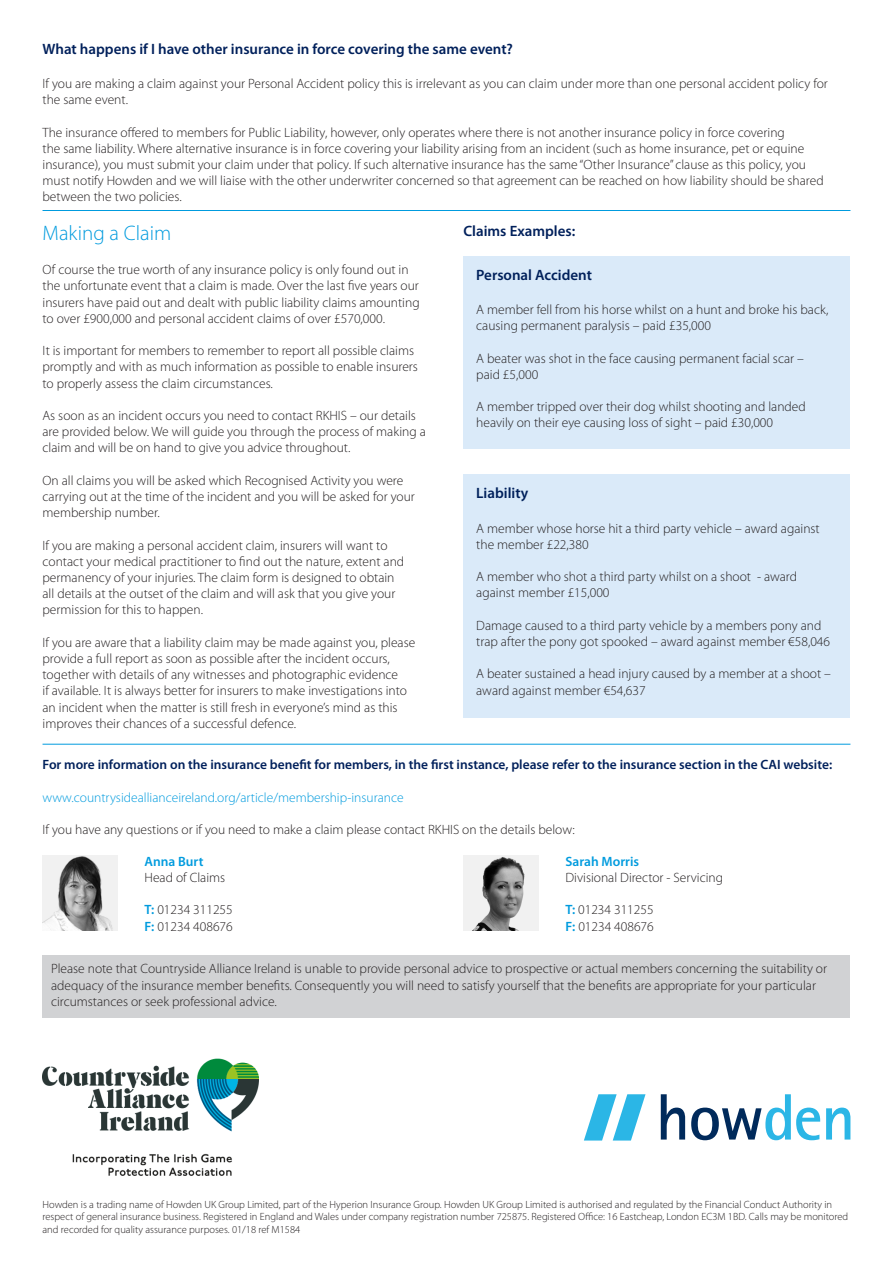
<style>
.page{position:relative;width:893px;height:1263px;background:#fff}
.page>*{position:absolute;margin:0;border:0;box-sizing:border-box;transform-origin:0 0}
.t1{font:300 21px "Myriad Pro";color:#009bde}
.t2{font:600 15px "Myriad Pro";color:#00205b}
.t3{font:300 13.5px/16.2px "Myriad Pro";color:#231f20}
.t4{font:600 13.5px "Myriad Pro";color:#00205b}
.t5{font:300 13.5px "Myriad Pro";color:#009bde}
.t6{font:600 13.5px "Myriad Pro";color:#009bde}
.t7{font:300 10.5px/12.6px "Myriad Pro";color:#231f20}
.s1{font-weight:600;color:#009bde}
</style>
<div class="page">
<div style="left:463px;top:256px;width:387px;height:193px;background:#daeaf9"></div>
<div style="left:43px;top:955px;width:807px;height:62px;background:#d1d2d4"></div>
<div style="left:463px;top:474px;width:387px;height:244px;background:#daeaf9"></div>
<hr style="left:43px;top:744px;width:807px;height:1px;background:#009bde">
<hr style="left:43px;top:210px;width:807px;height:1px;background:#009bde">
<img style="left:43px;top:855px;width:75px;height:76px">
<img style="left:463px;top:855px;width:76px;height:76px">
<img style="left:43px;top:1058px;width:215px;height:118px">
<svg style="left:584px;top:1094px;width:61px;height:46px"></svg>
<svg style="left:661px;top:1094px;width:24px;height:45px"></svg>
<svg style="left:691px;top:1094px;width:129px;height:46px"></svg>
<svg style="left:826px;top:1107px;width:24px;height:32px"></svg>
<p class="t2" style="left:43px;top:39px;width:472px">What happens if I have other insurance in force covering the same event?</p>
<p class="t3" style="left:43px;top:75px;width:787px">If you are making a claim against your Personal Accident policy this is irrelevant as you can claim under more than one personal accident policy for the same event.</p>
<p class="t3" style="left:43px;top:124px;width:783px">The insurance offered to members for Public Liability, however, only operates where there is not another insurance policy in force covering<br>the same liability. Where alternative insurance is in force covering your liability arising from an incident (such as home insurance, pet or equine insurance), you must submit your claim under that policy. If such alternative insurance has the same “Other Insurance” clause as this policy, you must notify Howden and we will liaise with the other underwriter concerned so that agreement can be reached on how liability should be shared between the two policies.</p>
<p class="t1" style="left:43px;top:220px;width:130px">Making a Claim</p>
<p class="t3" style="left:43px;top:261px;width:379px">Of course the true worth of any insurance policy is only found out in the unfortunate event that a claim is made. Over the last five years our insurers have paid out and dealt with public liability claims amounting to over £900,000 and personal accident claims of over £570,000.</p>
<p class="t3" style="left:43px;top:342px;width:377px">It is important for members to remember to report all possible claims promptly and with as much information as possible to enable insurers to properly assess the claim circumstances.</p>
<p class="t3" style="left:43px;top:407px;width:385px">As soon as an incident occurs you need to contact RKHIS – our details are provided below. We will guide you through the process of making a claim and will be on hand to give you advice throughout.</p>
<p class="t3" style="left:43px;top:472px;width:374px">On all claims you will be asked which Recognised Activity you were carrying out at the time of the incident and you will be asked for your membership number.</p>
<p class="t3" style="left:43px;top:537px;width:363px">If you are making a personal accident claim, insurers will want to contact your medical practitioner to find out the nature, extent and permanency of your injuries. The claim form is designed to obtain all details at the outset of the claim and will ask that you give your permission for this to happen.</p>
<p class="t3" style="left:43px;top:634px;width:374px">If you are aware that a liability claim may be made against you, please provide a full report as soon as possible after the incident occurs, together with details of any witnesses and photographic evidence<br>if available. It is always better for insurers to make investigations into an incident when the matter is still fresh in everyone’s mind as this improves their chances of a successful defence.</p>
<p class="t2" style="left:463px;top:221px;width:113px">Claims Examples:</p>
<p class="t2" style="left:476px;top:265px;width:117px">Personal Accident</p>
<p class="t3" style="left:476px;top:301px;width:354px">A member fell from his horse whilst on a hunt and broke his back, causing permanent paralysis – paid £35,000</p>
<p class="t3" style="left:476px;top:350px;width:329px">A beater was shot in the face causing permanent facial scar –</p>
<p class="t3" style="left:476px;top:366px;width:63px">paid £5,000</p>
<p class="t3" style="left:476px;top:398px;width:331px">A member tripped over their dog whilst shooting and landed heavily on their eye causing loss of sight – paid £30,000</p>
<p class="t2" style="left:476px;top:484px;width:54px">Liability</p>
<p class="t3" style="left:476px;top:520px;width:345px">A member whose horse hit a third party vehicle – award against the member £22,380</p>
<p class="t3" style="left:476px;top:568px;width:322px">A member who shot a third party whilst on a shoot - award against member £15,000</p>
<p class="t3" style="left:476px;top:617px;width:355px">Damage caused to a third party vehicle by a members pony and trap after the pony got spooked – award against member €58,046</p>
<p class="t3" style="left:476px;top:666px;width:356px">A beater sustained a head injury caused by a member at a shoot – award against member €54,637</p>
<p class="t4" style="left:43px;top:756px;width:791px">For more information on the insurance benefit for members, in the first instance, please refer to the insurance section in the CAI website:</p>
<p class="t5" style="left:43px;top:789px;width:363px">www.countrysideallianceireland.org/article/membership-insurance</p>
<p class="t3" style="left:43px;top:821px;width:534px">If you have any questions or if you need to make a claim please contact RKHIS on the details below:</p>
<p class="t6" style="left:145px;top:852px;width:60px">Anna Burt</p>
<p class="t3" style="left:145px;top:869px;width:82px">Head of Claims</p>
<p class="t3" style="left:145px;top:901px;width:90px"><span class="s1">T:</span> 01234 311255</p>
<p class="t3" style="left:145px;top:918px;width:90px"><span class="s1">F:</span> 01234 408676</p>
<p class="t6" style="left:566px;top:852px;width:75px">Sarah Morris</p>
<p class="t3" style="left:566px;top:869px;width:159px">Divisional Director - Servicing</p>
<p class="t3" style="left:566px;top:901px;width:90px"><span class="s1">T:</span> 01234 311255</p>
<p class="t3" style="left:566px;top:918px;width:90px"><span class="s1">F:</span> 01234 408676</p>
<p class="t3" style="left:51px;top:961px;width:777px">Please note that Countryside Alliance Ireland is unable to provide personal advice to prospective or actual members concerning the suitability or adequacy of the insurance member benefits. Consequently you will need to satisfy yourself that the benefits are appropriate for your particular circumstances or seek professional advice.</p>
<p class="t7" style="left:43px;top:1198px;width:807px">Howden is a trading name of Howden UK Group Limited, part of the Hyperion Insurance Group. Howden UK Group Limited is authorised and regulated by the Financial Conduct Authority in respect of general insurance business. Registered in England and Wales under company registration number 725875. Registered Office: 16 Eastcheap, London EC3M 1BD. Calls may be monitored and recorded for quality assurance purposes. 01/18 ref M1584</p>
</div>
